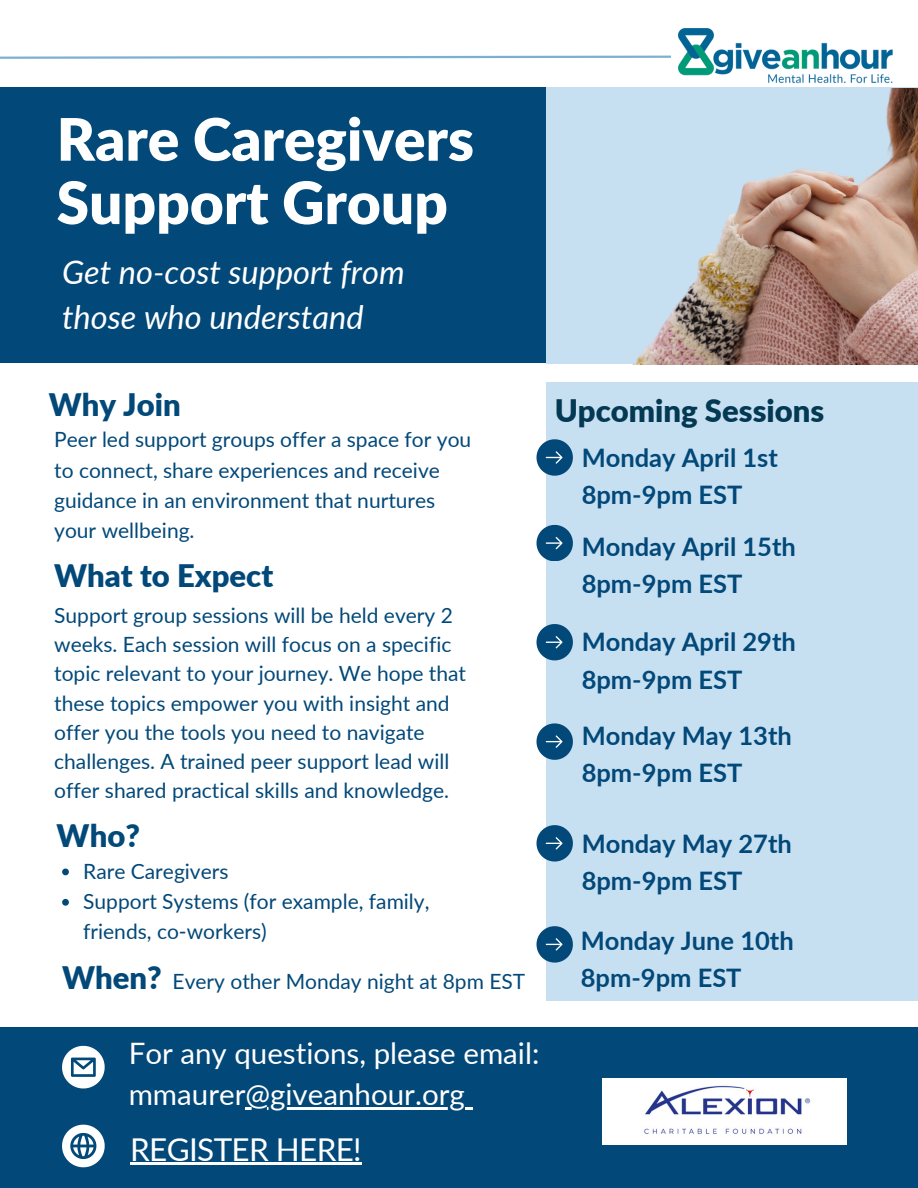
<style>
.page{position:relative;width:918px;height:1188px;background:#fff}
.page>*{position:absolute;margin:0;border:0;box-sizing:border-box;transform-origin:0 0}
.t1{font:900 58.5px/63.3px "Lato";color:#fff}
.t2{font:italic 32.55px "Lato";color:#fff}
.t3{font:31.5px "Lato";letter-spacing:-.02em;color:#fff}
.t4{font:900 31.05px "Lato";color:#043954}
.t5{font:900 31.05px "Lato";color:#024879}
.t6{font:29.55px "Lato";color:#fff}
.t7{font:700 25.5px "Lato";color:#024879}
.t8{font:21px/29.2px "Lato";color:#024879}
</style>
<div class="page">
<div style="left:0;top:88px;width:679px;height:275px;background:#024879"></div>
<img style="left:546px;top:89px;width:372px;height:275px">
<svg style="left:0;top:55px;width:671px;height:4px"></svg>
<img style="left:679px;top:29px;width:214px;height:55px">
<svg style="left:62px;top:869px;width:7px;height:6px"></svg>
<svg style="left:62px;top:899px;width:7px;height:7px"></svg>
<div style="left:547px;top:382px;width:371px;height:618px;background:#c7e0f1"></div>
<svg style="left:537px;top:439px;width:36px;height:36px"></svg>
<svg style="left:537px;top:525px;width:36px;height:36px"></svg>
<svg style="left:537px;top:624px;width:36px;height:36px"></svg>
<svg style="left:537px;top:723px;width:36px;height:36px"></svg>
<svg style="left:537px;top:825px;width:36px;height:36px"></svg>
<svg style="left:537px;top:926px;width:36px;height:36px"></svg>
<div style="left:0;top:1027px;width:918px;height:161px;background:#024879"></div>
<img style="left:602px;top:1078px;width:245px;height:66px">
<svg style="left:62px;top:1046px;width:43px;height:42px"></svg>
<hr style="left:245px;top:1107px;width:220px;height:2px;background:#fff">
<svg style="left:465px;top:1107px;width:7px;height:2px"></svg>
<svg style="left:62px;top:1125px;width:43px;height:42px"></svg>
<hr style="left:130px;top:1163px;width:231px;height:2px;background:#fff">
<p class="t1" style="left:57px;top:106px;width:419px">Rare Caregivers<br>Support Group</p>
<p class="t2" style="left:62px;top:252px;width:344px">Get no-cost support from</p>
<p class="t2" style="left:62px;top:297px;width:303px">those who understand</p>
<p class="t5" style="left:49px;top:386px;width:134px">Why Join</p>
<p class="t8" style="left:54px;top:424px;width:419px;line-height:30.3px">Peer led support groups offer a space for you to connect, share experiences and receive guidance in an environment that nurtures your wellbeing.</p>
<p class="t5" style="left:54px;top:556px;width:221px">What to Expect</p>
<p class="t8" style="left:54px;top:600px;width:413px">Support group sessions will be held every 2 weeks. Each session will focus on a specific topic relevant to your journey. We hope that these topics empower you with insight and offer you the tools you need to navigate challenges. A trained peer support lead will offer shared practical skills and knowledge.</p>
<p class="t5" style="left:57px;top:816px;width:85px">Who?</p>
<p class="t8" style="left:83px;top:856px;width:147px">Rare Caregivers</p>
<p class="t8" style="left:83px;top:886px;width:348px;line-height:30.3px">Support Systems (for example, family, friends, co-workers)</p>
<p class="t5" style="left:62px;top:958px;width:101px">When?</p>
<p class="t8" style="left:173px;top:966px;width:354px">Every other Monday night at 8pm EST</p>
<p class="t4" style="left:547px;top:382px;width:271px">Upcoming Sessions</p>
<p class="t4" style="left:555px;top:391px;width:271px">Upcoming Sessions</p>
<p class="t7" style="left:582px;top:442px;width:198px">Monday April 1st</p>
<p class="t7" style="left:582px;top:479px;width:162px">8pm-9pm EST</p>
<p class="t7" style="left:582px;top:531px;width:216px">Monday April 15th</p>
<p class="t7" style="left:582px;top:568px;width:162px">8pm-9pm EST</p>
<p class="t7" style="left:582px;top:626px;width:216px">Monday April 29th</p>
<p class="t7" style="left:582px;top:663px;width:162px">8pm-9pm EST</p>
<p class="t7" style="left:582px;top:720px;width:212px">Monday May 13th</p>
<p class="t7" style="left:582px;top:757px;width:162px">8pm-9pm EST</p>
<p class="t7" style="left:582px;top:827px;width:212px">Monday May 27th</p>
<p class="t7" style="left:582px;top:864px;width:162px">8pm-9pm EST</p>
<p class="t7" style="left:581px;top:925px;width:215px">Monday June 10th</p>
<p class="t7" style="left:581px;top:962px;width:162px">8pm-9pm EST</p>
<p class="t6" style="left:129px;top:1035px;width:412px">For any questions, please email:</p>
<p class="t6" style="left:129px;top:1076px;width:338px">mmaurer@giveanhour.org</p>
<p class="t3" style="left:130px;top:1129px;width:233px">REGISTER HERE!</p>
</div>
